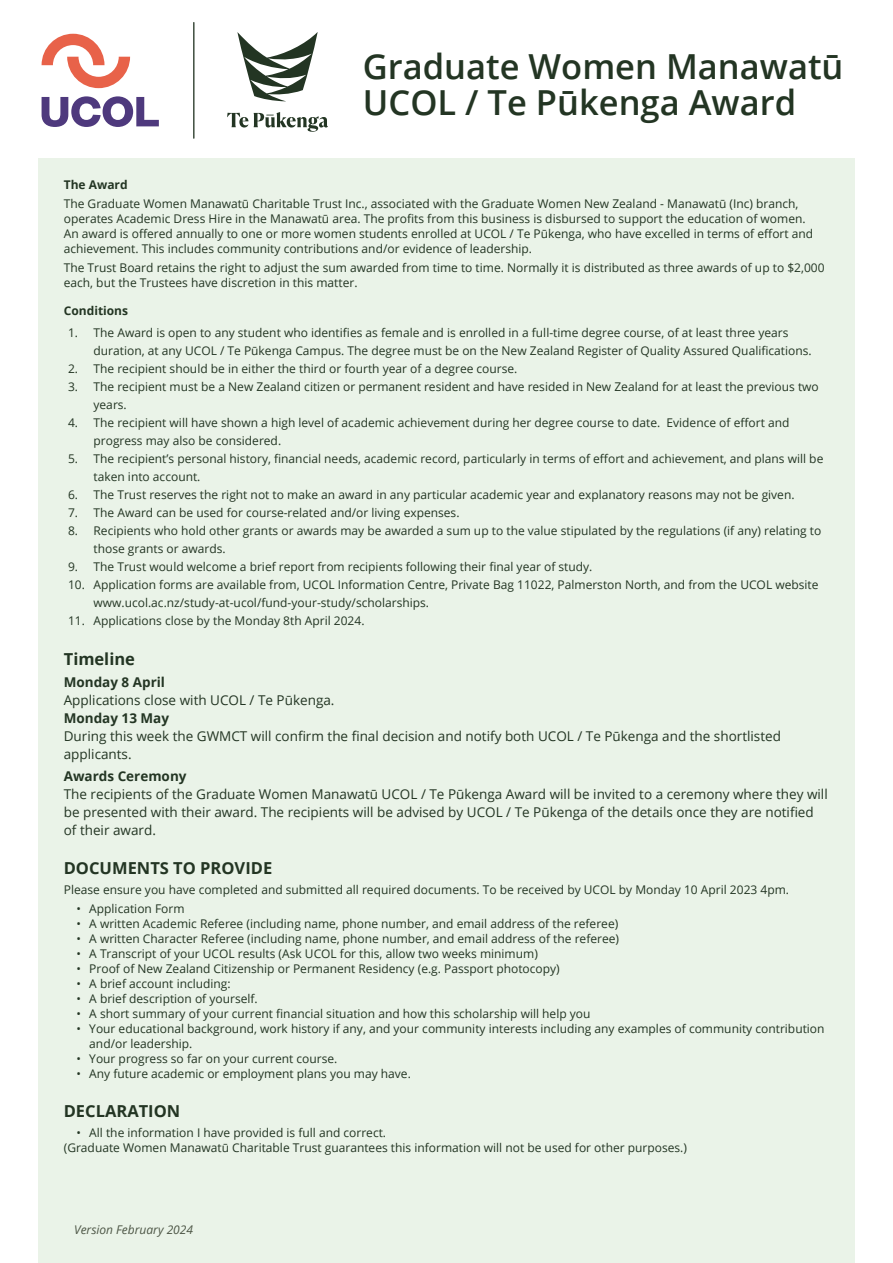
<style>
.page{position:relative;width:893px;height:1263px;background:#fff}
.page>*{position:absolute;margin:0;border:0;box-sizing:border-box;transform-origin:0 0}
.t1{font:600 34.5px/36px "Open Sans";color:#233523}
.t2{font:700 16.5px "Open Sans";color:#233523}
.t3{font:13.5px/18px "Open Sans";color:#233523}
.t4{font:700 13.5px "Open Sans";color:#233523}
.t5{font:12px/15px "Open Sans";color:#233523}
.t6{font:italic 12px "Open Sans";color:#4d5646}
.t7{font:700 12px "Open Sans";color:#233523}
</style>
<div class="page">
<div style="left:38px;top:159px;width:817px;height:1104px;background:#eaf3e8"></div>
<hr style="left:193px;top:22px;width:1px;height:117px;background:#233523">
<svg style="left:42px;top:96px;width:117px;height:31px"></svg>
<svg style="left:42px;top:34px;width:88px;height:54px"></svg>
<svg style="left:237px;top:32px;width:81px;height:69px"></svg>
<svg style="left:227px;top:113px;width:21px;height:15px"></svg>
<svg style="left:254px;top:112px;width:74px;height:20px"></svg>
<h1 class="t1" style="left:363px;top:48px;width:482px">Graduate Women Manawatū<br>UCOL / Te Pūkenga Award</h1>
<p class="t7" style="left:64px;top:176px;width:65px">The Award</p>
<p class="t5" style="left:64px;top:196px;width:751px">The Graduate Women Manawatū Charitable Trust Inc., associated with the Graduate Women New Zealand - Manawatū (Inc) branch, operates Academic Dress Hire in the Manawatū area. The profits from this business is disbursed to support the education of women.<br>An award is offered annually to one or more women students enrolled at UCOL / Te Pūkenga, who have excelled in terms of effort and achievement. This includes community contributions and/or evidence of leadership.</p>
<p class="t5" style="left:64px;top:260px;width:762px">The Trust Board retains the right to adjust the sum awarded from time to time. Normally it is distributed as three awards of up to $2,000 each, but the Trustees have discretion in this matter.</p>
<p class="t7" style="left:64px;top:302px;width:66px">Conditions</p>
<p class="t5" style="left:94px;top:324px;width:720px;line-height:18px;text-indent:-26px">1. The Award is open to any student who identifies as female and is enrolled in a full-time degree course, of at least three years duration, at any UCOL / Te Pūkenga Campus. The degree must be on the New Zealand Register of Quality Assured Qualifications.</p>
<p class="t5" style="left:68px;top:361px;width:451px">2. The recipient should be in either the third or fourth year of a degree course.</p>
<p class="t5" style="left:94px;top:378px;width:727px;line-height:18px;text-indent:-26px">3. The recipient must be a New Zealand citizen or permanent resident and have resided in New Zealand for at least the previous two years.</p>
<p class="t5" style="left:94px;top:414px;width:697px;line-height:18px;text-indent:-26px">4. The recipient will have shown a high level of academic achievement during her degree course to date. Evidence of effort and progress may also be considered.</p>
<p class="t5" style="left:94px;top:450px;width:731px;line-height:18px;text-indent:-26px">5. The recipient’s personal history, financial needs, academic record, particularly in terms of effort and achievement, and plans will be taken into account.</p>
<p class="t5" style="left:68px;top:487px;width:728px">6. The Trust reserves the right not to make an award in any particular academic year and explanatory reasons may not be given.</p>
<p class="t5" style="left:68px;top:505px;width:393px">7. The Award can be used for course-related and/or living expenses.</p>
<p class="t5" style="left:94px;top:522px;width:729px;line-height:18px;text-indent:-26px">8. Recipients who hold other grants or awards may be awarded a sum up to the value stipulated by the regulations (if any) relating to those grants or awards.</p>
<p class="t5" style="left:68px;top:559px;width:526px">9. The Trust would welcome a brief report from recipients following their final year of study.</p>
<p class="t5" style="left:94px;top:576px;width:726px;line-height:18px;text-indent:-26px">10. Application forms are available from, UCOL Information Centre, Private Bag 11022, Palmerston North, and from the UCOL website www.ucol.ac.nz/study-at-ucol/fund-your-study/scholarships.</p>
<p class="t5" style="left:68px;top:613px;width:298px">11. Applications close by the Monday 8th April 2024.</p>
<h2 class="t2" style="left:64px;top:647px;width:73px">Timeline</h2>
<p class="t4" style="left:64px;top:672px;width:103px">Monday 8 April</p>
<p class="t3" style="left:64px;top:691px;width:272px">Applications close with UCOL / Te Pūkenga.</p>
<p class="t4" style="left:64px;top:708px;width:107px">Monday 13 May</p>
<p class="t3" style="left:64px;top:727px;width:719px">During this week the GWMCT will confirm the final decision and notify both UCOL / Te Pūkenga and the shortlisted applicants.</p>
<p class="t4" style="left:64px;top:767px;width:124px">Awards Ceremony</p>
<p class="t3" style="left:64px;top:785px;width:765px">The recipients of the Graduate Women Manawatū UCOL / Te Pūkenga Award will be invited to a ceremony where they will be presented with their award. The recipients will be advised by UCOL / Te Pūkenga of the details once they are notified of their award.</p>
<h2 class="t2" style="left:64px;top:857px;width:210px">DOCUMENTS TO PROVIDE</h2>
<p class="t5" style="left:64px;top:881px;width:727px">Please ensure you have completed and submitted all required documents. To be received by UCOL by Monday 10 April 2023 4pm.</p>
<p class="t5" style="left:77px;top:901px;width:110px">• Application Form</p>
<p class="t5" style="left:77px;top:916px;width:543px">• A written Academic Referee (including name, phone number, and email address of the referee)</p>
<p class="t5" style="left:77px;top:931px;width:544px">• A written Character Referee (including name, phone number, and email address of the referee)</p>
<p class="t5" style="left:77px;top:946px;width:463px">• A Transcript of your UCOL results (Ask UCOL for this, allow two weeks minimum)</p>
<p class="t5" style="left:77px;top:961px;width:485px">• Proof of New Zealand Citizenship or Permanent Residency (e.g. Passport photocopy)</p>
<p class="t5" style="left:77px;top:976px;width:156px">• A brief account including:</p>
<p class="t5" style="left:77px;top:991px;width:183px">• A brief description of yourself.</p>
<p class="t5" style="left:77px;top:1006px;width:515px">• A short summary of your current financial situation and how this scholarship will help you</p>
<p class="t5" style="left:89px;top:1021px;width:737px;text-indent:-13px">• Your educational background, work history if any, and your community interests including any examples of community contribution and/or leadership.</p>
<p class="t5" style="left:77px;top:1051px;width:262px">• Your progress so far on your current course.</p>
<p class="t5" style="left:77px;top:1066px;width:336px">• Any future academic or employment plans you may have.</p>
<h2 class="t2" style="left:64px;top:1099px;width:118px">DECLARATION</h2>
<p class="t5" style="left:64px;top:1124px;width:625px;text-indent:13px">• All the information I have provided is full and correct.<br>(Graduate Women Manawatū Charitable Trust guarantees this information will not be used for other purposes.)</p>
<p class="t6" style="left:74px;top:1221px;width:121px">Version February 2024</p>
</div>
